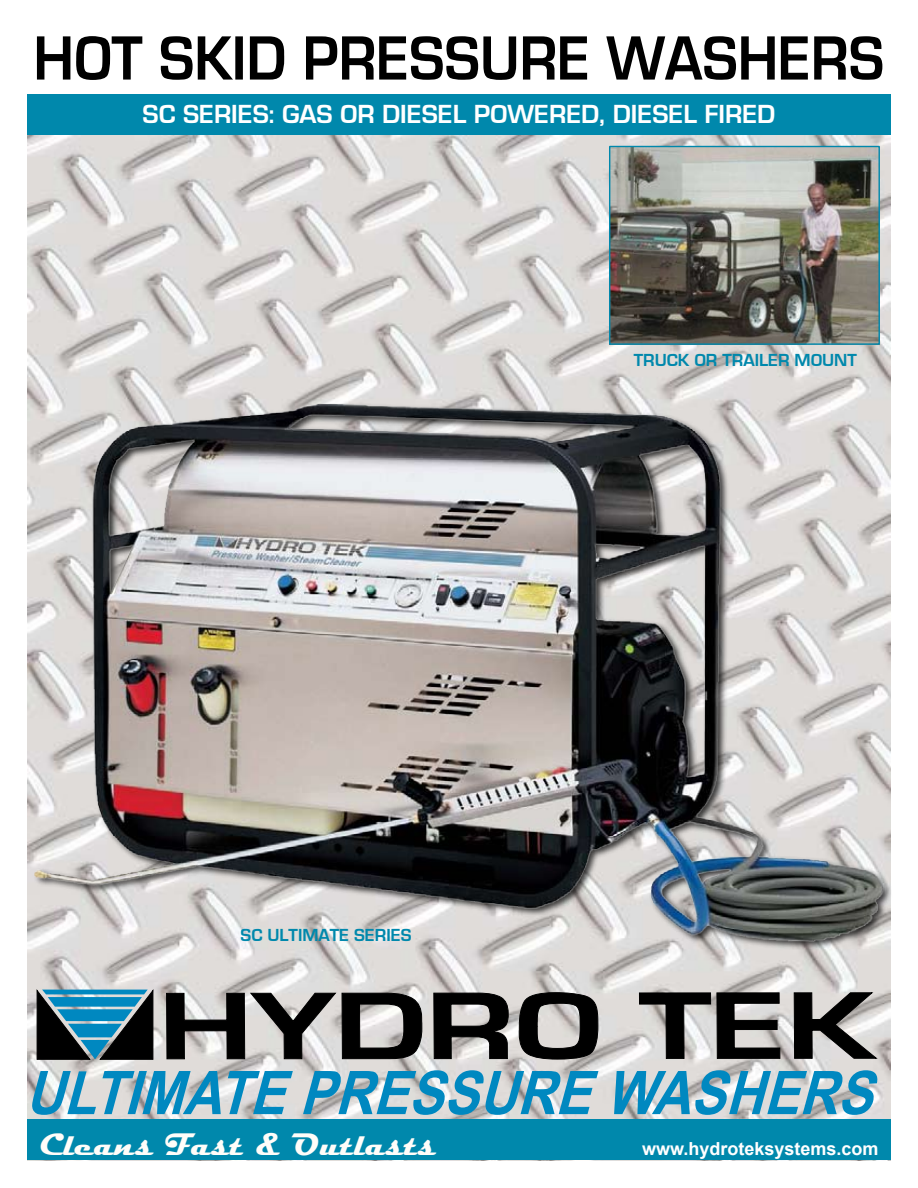
<style>
.page{position:relative;width:918px;height:1188px;background:#fff}
.page>*{position:absolute;margin:0;border:0;box-sizing:border-box;transform-origin:0 0}
.t1{font:98.1px "Eurotype";letter-spacing:-.005em;color:#000;scale:1.4 1}
.t2{font:64.8px "Eurotype";color:#000;scale:.91 1}
.t3{font:italic 700 60.15px "Arial";color:#0088c0;scale:.88 1}
.t4{font:700 31.5px "Magneto";color:#fffdf9}
.t5{font:27px "Eurotype";color:#fff}
.t6{font:18px "Eurotype";color:#0088ac}
.t7{font:700 18px "Arial";color:#fff}
</style>
<div class="page">
<img style="left:27px;top:135px;width:864px;height:1026px">
<div style="left:27px;top:95px;width:864px;height:40px;background:#0088ac"></div>
<img style="left:611px;top:148px;width:267px;height:195px">
<div style="left:609px;top:146px;width:271px;height:199px;border:1px solid #0088ac"></div>
<svg style="left:37px;top:990px;width:116px;height:70px;background:#255669"></svg>
<svg style="left:166px;top:993px;width:170px;height:66px;background:#cbc8c7"></svg>
<svg style="left:342px;top:993px;width:80px;height:66px;background:#c9c7c5"></svg>
<svg style="left:434px;top:993px;width:75px;height:66px;background:#c8c5c3"></svg>
<svg style="left:519px;top:992px;width:79px;height:67px;background:#cbc8c6"></svg>
<svg style="left:639px;top:993px;width:72px;height:66px;background:#cdcccb"></svg>
<svg style="left:717px;top:993px;width:63px;height:66px;background:#c7c4c2"></svg>
<svg style="left:794px;top:992px;width:83px;height:67px;background:#cbc8c6"></svg>
<div style="left:27px;top:1119px;width:864px;height:41px;background:#0088ac"></div>
<div style="left:32px;top:402px;width:862px;height:550px;background:#000;opacity:.75"></div>
<img style="left:34px;top:404px;width:860px;height:537px">
<h2 class="t2" style="left:33px;top:32px;width:936px">HOT SKID PRESSURE WASHERS</h2>
<p class="t5" style="left:143px;top:103px;width:634px">SC SERIES: GAS OR DIESEL POWERED, DIESEL FIRED</p>
<p class="t6" style="left:634px;top:353px;width:224px">TRUCK OR TRAILER MOUNT</p>
<p class="t6" style="left:241px;top:927px;width:172px">SC ULTIMATE SERIES</p>
<h1 class="t1" style="left:159px;top:986px;width:512px">HYDRO TEK</h1>
<h3 class="t3" style="left:25px;top:1053px;width:990px">ULTIMATE PRESSURE WASHERS</h3>
<p class="t4" style="left:40px;top:1126px;width:398px">Cleans Fast &amp; Outlasts</p>
<p class="t7" style="left:642px;top:1137px;width:238px">www.hydroteksystems.com</p>
</div>
